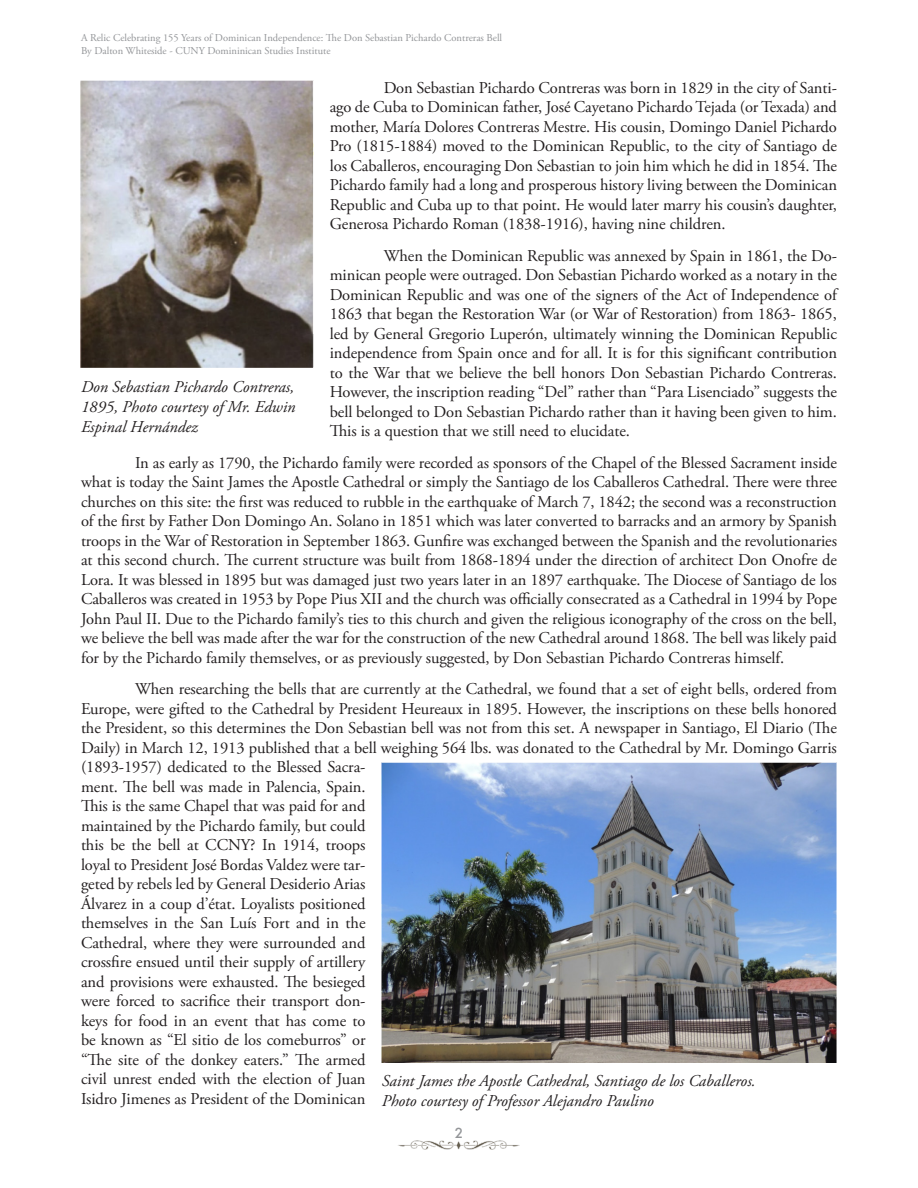
<style>
.page{position:relative;width:918px;height:1188px;background:#fff}
.page>*{position:absolute;margin:0;border:0;box-sizing:border-box;transform-origin:0 0}
.Paragraph_Style_1{font:16.5px/19.5px "Adobe Garamond Pro";letter-spacing:-.005em;color:#231f20;text-align:justify}
.t1{font:italic 16.5px/19.8px "Adobe Garamond Pro";color:#231f20;text-align:justify}
.t2{font:500 13.5px "Futura";color:#939598}
.t3{font:10.5px/13.5px "Adobe Garamond Pro";color:#939598}
</style>
<div class="page">
<img style="left:398px;top:1140px;width:122px;height:10px">
<img style="left:81px;top:81px;width:233px;height:287px">
<img style="left:382px;top:762px;width:455px;height:301px">
<p class="t3" style="left:81px;top:31px;width:423px">A Relic Celebrating 155 Years of Dominican Independence: The Don Sebastian Pichardo Contreras Bell<br>By Dalton Whiteside - CUNY Domininican Studies Institute</p>
<p class="Paragraph_Style_1" style="left:330px;top:79px;width:509px;text-indent:54px">Don Sebastian Pichardo Contreras was born in 1829 in the city of Santi&shy;ago de Cuba to Dominican father, José Cayetano Pichardo Tejada (or Texada) and mother, María Dolores Contreras Mestre. His cousin, Domingo Daniel Pichardo Pro (1815-1884) moved to the Dominican Republic, to the city of Santiago de los Caballeros, encouraging Don Sebastian to join him which he did in 1854. The Pichardo family had a long and prosperous history living between the Dominican Republic and Cuba up to that point. He would later marry his cousin’s daughter, Generosa Pichardo Roman (1838-1916), having nine children.</p>
<p class="Paragraph_Style_1" style="left:330px;top:247px;width:509px;text-indent:54px">When the Dominican Republic was annexed by Spain in 1861, the Do&shy;minican people were outraged. Don Sebastian Pichardo worked as a notary in the Dominican Republic and was one of the signers of the Act of Independence of 1863 that began the Restoration War (or War of Restoration) from 1863- 1865, led by General Gregorio Luperón, ultimately winning the Dominican Republic independence from Spain once and for all. It is for this significant contribution to the War that we believe the bell honors Don Sebastian Pichardo Contreras.<br>However, the inscription reading “Del” rather than “Para Lisenciado” suggests the bell belonged to Don Sebastian Pichardo rather than it having been given to him.<br>This is a question that we still need to elucidate.</p>
<p class="Paragraph_Style_1" style="left:81px;top:454px;width:758px;text-indent:54px">In as early as 1790, the Pichardo family were recorded as sponsors of the Chapel of the Blessed Sacrament inside what is today the Saint James the Apostle Cathedral or simply the Santiago de los Caballeros Cathedral. There were three churches on this site: the first was reduced to rubble in the earthquake of March 7, 1842; the second was a reconstruction of the first by Father Don Domingo An. Solano in 1851 which was later converted to barracks and an armory by Spanish troops in the War of Restoration in September 1863. Gunfire was exchanged between the Spanish and the revolutionaries at this second church. The current structure was built from 1868-1894 under the direction of architect Don Onofre de Lora. It was blessed in 1895 but was damaged just two years later in an 1897 earthquake. The Diocese of Santiago de los Caballeros was created in 1953 by Pope Pius XII and the church was officially consecrated as a Cathedral in 1994 by Pope John Paul II. Due to the Pichardo family’s ties to this church and given the religious iconography of the cross on the bell, we believe the bell was made after the war for the construction of the new Cathedral around 1868. The bell was likely paid for by the Pichardo family themselves, or as previously suggested, by Don Sebastian Pichardo Contreras himself.</p>
<p class="Paragraph_Style_1" style="left:81px;top:680px;width:758px;text-align:left;text-indent:54px">When researching the bells that are currently at the Cathedral, we found that a set of eight bells, ordered from Europe, were gifted to the Cathedral by President Heureaux in 1895. However, the inscriptions on these bells honored the President, so this determines the Don Sebastian bell was not from this set. A newspaper in Santiago, El Diario (The Daily) in March 12, 1913 published that a bell weighing 564 lbs. was donated to the Cathedral by Mr. Domingo Garris (1893-1957) dedicated to the Blessed Sacra-<br>ment. The bell was made in Palencia, Spain.<br>This is the same Chapel that was paid for and<br>maintained by the Pichardo family, but could<br>this be the bell at CCNY? In 1914, troops<br>loyal to President José Bordas Valdez were tar-<br>geted by rebels led by General Desiderio Arias<br>Álvarez in a coup d’état. Loyalists positioned<br>themselves in the San Luís Fort and in the<br>Cathedral, where they were surrounded and<br>crossfire ensued until their supply of artillery<br>and provisions were exhausted. The besieged<br>were forced to sacrifice their transport don-<br>keys for food in an event that has come to<br>be known as “El sitio de los comeburros” or<br>“The site of the donkey eaters.” The armed<br>civil unrest ended with the election of Juan<br>Isidro Jimenes as President of the Dominican</p>
<p class="t1" style="left:81px;top:377px;width:216px">Don Sebastian Pichardo Contreras, 1895, Photo courtesy of Mr. Edwin Espinal Hernández</p>
<p class="t1" style="left:382px;top:1071px;width:376px">Saint James the Apostle Cathedral, Santiago de los Caballeros.<br>Photo courtesy of Professor Alejandro Paulino</p>
<p class="t2" style="left:455px;top:1123px;width:10px">2</p>
</div>
